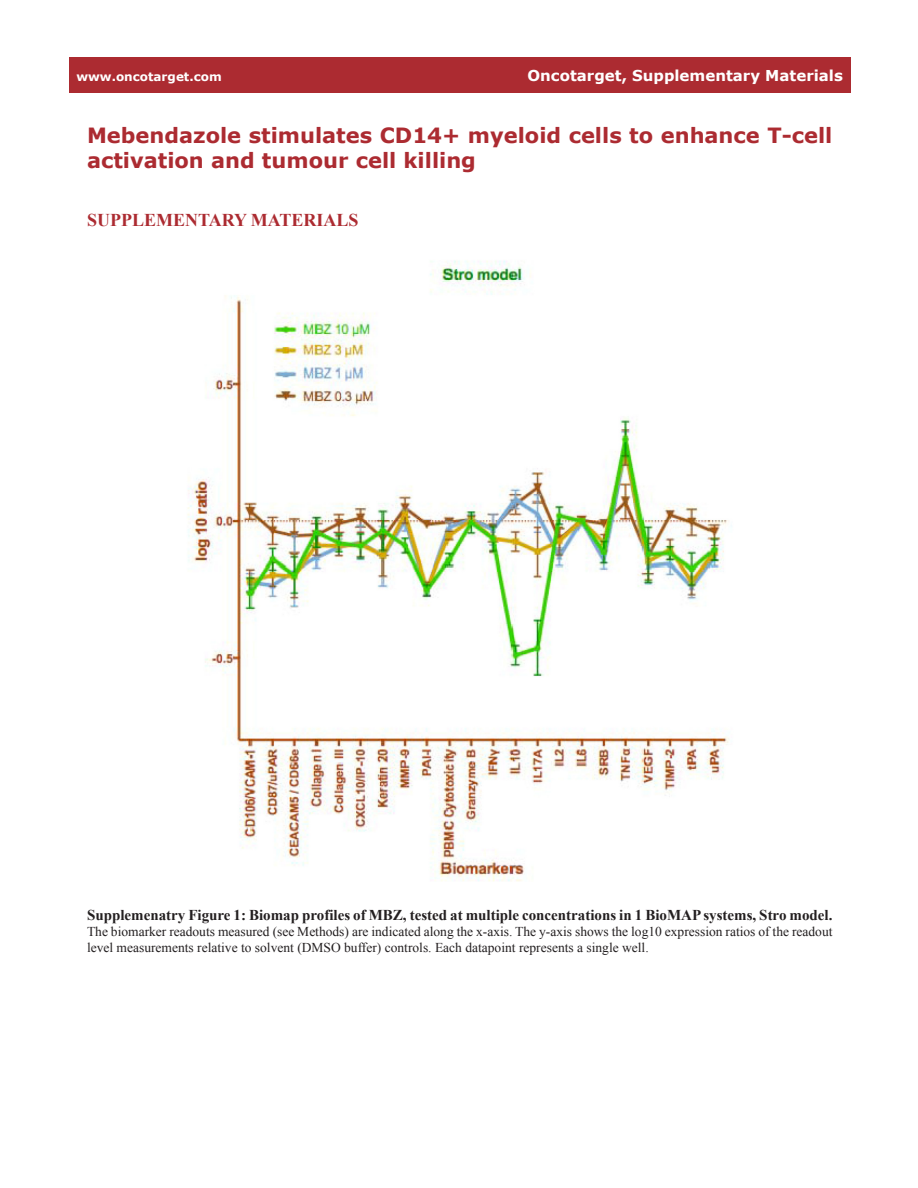
<style>
.page{position:relative;width:918px;height:1188px;background:#fff}
.page>*{position:absolute;margin:0;border:0;box-sizing:border-box;transform-origin:0 0}
.t1{font:700 21px/25.2px "Verdana";color:#ac2b31}
.t2{font:700 18px "Times New Roman";color:#ac2b31}
.t3{font:700 15px "Times New Roman";color:#231f20}
.t4{font:700 15px "Verdana";color:#fff}
.t5{font:13.5px/16.2px "Times New Roman";color:#231f20}
.t6{font:700 12px "Verdana";color:#fff}
</style>
<div class="page">
<div style="left:69px;top:57px;width:781px;height:36px;background:#ac2b31"></div>
<img style="left:187px;top:260px;width:545px;height:622px">
<p class="t6" style="left:76px;top:68px;width:147px">www.oncotarget.com</p>
<p class="t4" style="left:528px;top:65px;width:317px">Oncotarget, Supplementary Materials</p>
<h1 class="t1" style="left:87px;top:122px;width:747px">Mebendazole stimulates CD14+ myeloid cells to enhance T-cell activation and tumour cell killing</h1>
<h2 class="t2" style="left:87px;top:207px;width:270px">SUpplementary materials</h2>
<p class="t3" style="left:87px;top:904px;width:593px">Supplemenatry Figure 1: Biomap profiles of MBZ, tested at multiple concentrations in 1 BioMAP</p>
<p class="t3" style="left:703px;top:904px;width:131px">systems, Stro model.</p>
<p class="t5" style="left:87px;top:923px;width:747px">The biomarker readouts measured (see Methods) are indicated along the x-axis. The y-axis shows the log10 expression ratios of the readout level measurements relative to solvent (DMSO buffer) controls. Each datapoint represents a single well.</p>
</div>
